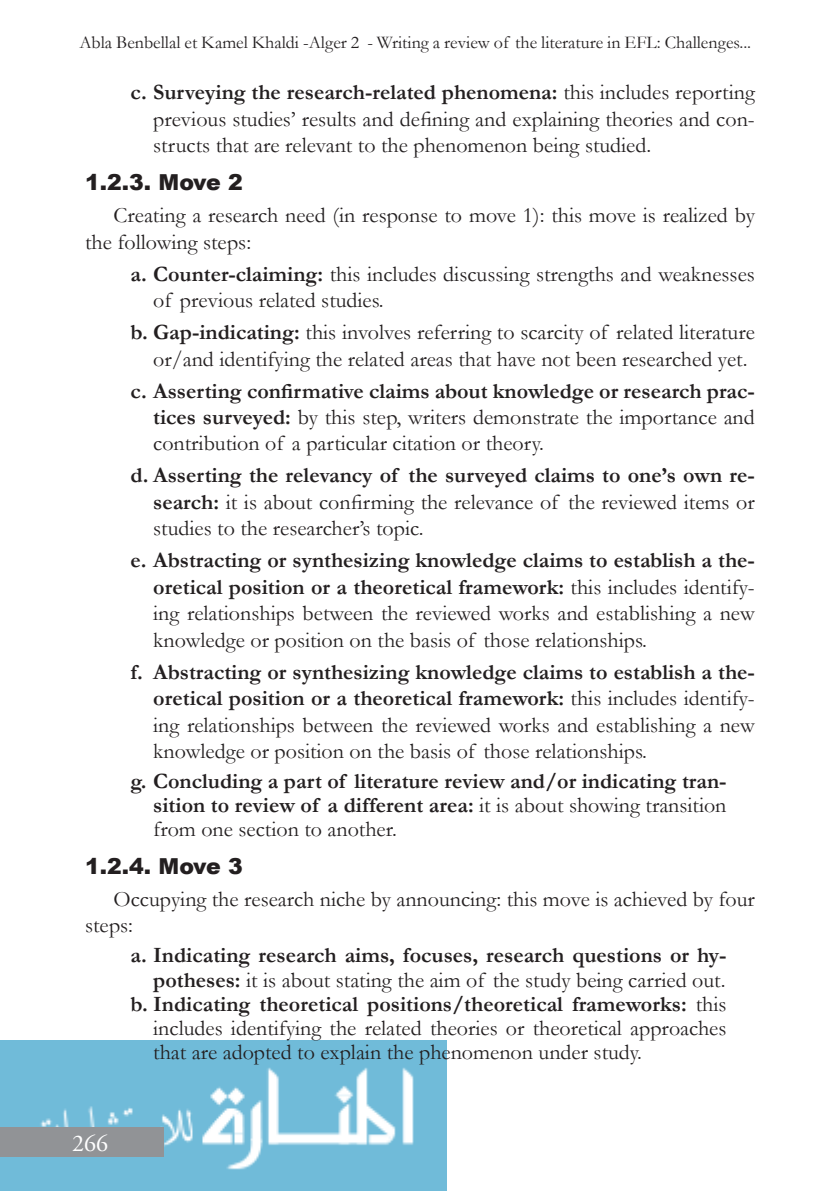
<style>
.page{position:relative;width:840px;height:1191px;background:#fff}
.page>*{position:absolute;margin:0;border:0;box-sizing:border-box;transform-origin:0 0}
.t1{font:24px "Adobe Garamond Pro";color:#fff}
.Normal-fr{font:22px/26.4px "Garamond";color:#231f20;text-align:justify}
.t2{font:700 22px/24.2px "Garamond";color:#231f20;text-align:justify}
.Titre_3{font:900 22px "Arial";color:#231f20}
.Titre_2{font:900 22px "Arial";color:#231f20}
.t3{font:18px "Garamond";color:#231f20}
.s1{font-weight:700}
.s2{font-weight:400}
</style>
<div class="page">
<img style="left:0;top:1041px;width:446px;height:150px">
<div style="left:0;top:1127px;width:163px;height:30px;background:#919396"></div>
<p class="t3" style="left:79px;top:32px;width:673px">Abla Benbellal et Kamel Khaldi -Alger 2 - Writing a review of the literature in EFL: Challenges...</p>
<p class="Normal-fr" style="left:153px;top:79px;width:602px;text-indent:-23px"><span class="s1">c. Surveying the research-related phenomena:</span> this includes reporting previous studies’ results and defining and explaining theories and con&shy;structs that are relevant to the phenomenon being studied.</p>
<p class="Titre_3" style="left:85px;top:166px;width:159px">1.2.3. Move 2</p>
<p class="Normal-fr" style="left:85px;top:202px;width:670px;text-indent:28px">Creating a research need (in response to move 1): this move is realized by the following steps:</p>
<p class="Normal-fr" style="left:153px;top:260px;width:602px;text-indent:-23px"><span class="s1">a. Counter-claiming:</span> this includes discussing strengths and weaknesses of previous related studies.</p>
<p class="Normal-fr" style="left:153px;top:319px;width:602px;text-indent:-23px"><span class="s1">b. Gap-indicating:</span> this involves referring to scarcity of related literature or/and identifying the related areas that have not been researched yet.</p>
<p class="Normal-fr" style="left:153px;top:377px;width:602px;text-indent:-23px"><span class="s1">c. Asserting confirmative claims about knowledge or research prac&shy;tices surveyed:</span> by this step, writers demonstrate the importance and contribution of a particular citation or theory.</p>
<p class="Normal-fr" style="left:153px;top:462px;width:602px;text-indent:-23px"><span class="s1">d. Asserting the relevancy of the surveyed claims to one’s own re&shy;search:</span> it is about confirming the relevance of the reviewed items or studies to the researcher’s topic.</p>
<p class="Normal-fr" style="left:153px;top:547px;width:602px;text-indent:-23px"><span class="s1">e. Abstracting or synthesizing knowledge claims to establish a the&shy;oretical position or a theoretical framework:</span> this includes identify&shy;ing relationships between the reviewed works and establishing a new knowledge or position on the basis of those relationships.</p>
<p class="Normal-fr" style="left:153px;top:658px;width:602px;text-indent:-23px"><span class="s1">f. Abstracting or synthesizing knowledge claims to establish a the&shy;oretical position or a theoretical framework:</span> this includes identify&shy;ing relationships between the reviewed works and establishing a new knowledge or position on the basis of those relationships.</p>
<p class="t2" style="left:153px;top:768px;width:574px;text-indent:-23px">g. Concluding a part of literature review and/or indicating tran&shy;sition to review of a different area: <span class="s2">it is about showing transition from one section to another.</span></p>
<p class="Titre_2" style="left:85px;top:850px;width:159px">1.2.4. Move 3</p>
<p class="Normal-fr" style="left:85px;top:885px;width:670px;text-indent:28px">Occupying the research niche by announcing: this move is achieved by four steps:</p>
<p class="t2" style="left:130px;top:943px;width:597px;text-align:right">a. Indicating research aims, focuses, research questions or hy&shy;potheses: <span class="s2">it is about stating the aim of the study being carried out.</span></p>
<p class="Normal-fr" style="left:153px;top:991px;width:574px;line-height:24.2px;text-indent:-23px"><span class="s1">b. Indicating theoretical positions/theoretical frameworks:</span> this includes identifying the related theories or theoretical approaches that are adopted to explain the phenomenon under study.</p>
<p class="t1" style="left:72px;top:1128px;width:37px">266</p>
</div>
